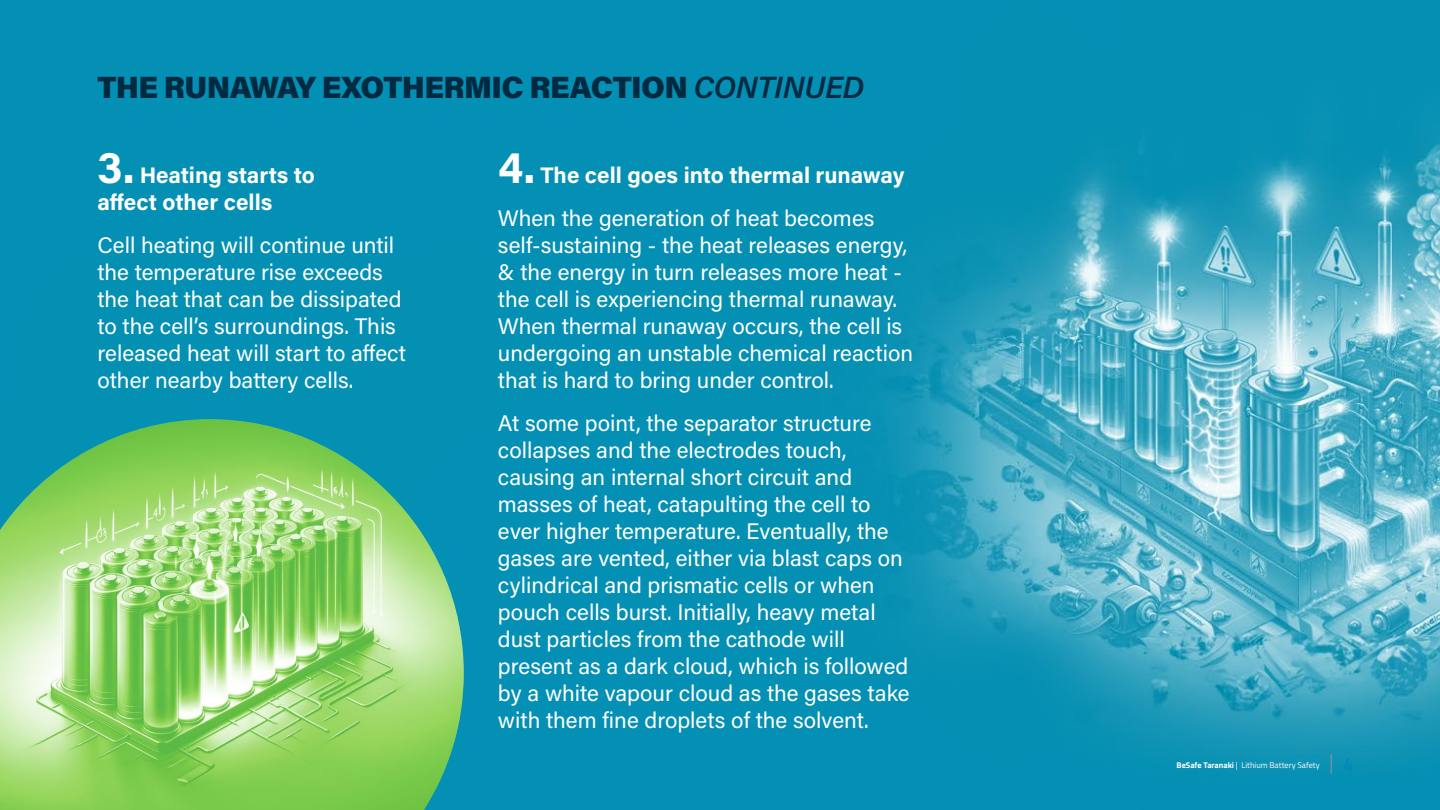
<style>
.page{position:relative;width:1440px;height:810px;background:#fff}
.page>*{position:absolute;margin:0;border:0;box-sizing:border-box;transform-origin:0 0}
.t1{font:900 30.75px "Acumin Pro";letter-spacing:-.02em;color:#002a41}
.t2{font:22.5px/27px "Acumin Pro";color:#fff}
.t3{font:700 22.5px/27px "Acumin Pro";color:#fff}
.t4{font:8.25px "Titillium Web";color:#fff}
.s1{font-weight:600;font-style:italic}
.s2{font-size:45px}
.s3{font-weight:700;font-size:45px}
.s4{font-weight:700}
</style>
<div class="page">
<img style="left:0;top:0;width:1440px;height:810px">
<img style="left:0;top:419px;width:464px;height:391px">
<svg style="left:1331px;top:754px;width:1px;height:20px"></svg>
<h1 class="t1" style="left:97px;top:65px;width:768px">THE RUNAWAY EXOTHERMIC REACTION <span class="s1">CONTINUED</span></h1>
<p class="t3" style="left:97px;top:161px;width:219px"><span class="s2">3.</span> Heating starts to affect other cells</p>
<p class="t2" style="left:97px;top:231px;width:310px">Cell heating will continue until the temperature rise exceeds the heat that can be dissipated to the cell’s surroundings. This released heat will start to affect other nearby battery cells.</p>
<p class="t2" style="left:498px;top:153px;width:408px;line-height:43px"><span class="s3">4.</span> <span class="s4">The cell goes into thermal runaway<br></span>When the generation of heat becomes</p>
<p class="t2" style="left:498px;top:231px;width:417px">self-sustaining - the heat releases energy, &amp; the energy in turn releases more heat - the cell is experiencing thermal runaway.<br>When thermal runaway occurs, the cell is undergoing an unstable chemical reaction that is hard to bring under control.</p>
<p class="t2" style="left:498px;top:409px;width:413px">At some point, the separator structure collapses and the electrodes touch, causing an internal short circuit and masses of heat, catapulting the cell to ever higher temperature. Eventually, the gases are vented, either via blast caps on cylindrical and prismatic cells or when pouch cells burst. Initially, heavy metal dust particles from the cathode will present as a dark cloud, which is followed by a white vapour cloud as the gases take with them fine droplets of the solvent.</p>
<p class="t4" style="left:1177px;top:759px;width:145px"><span class="s4">BeSafe Taranaki</span> | Lithium Battery Safety</p>
</div>
